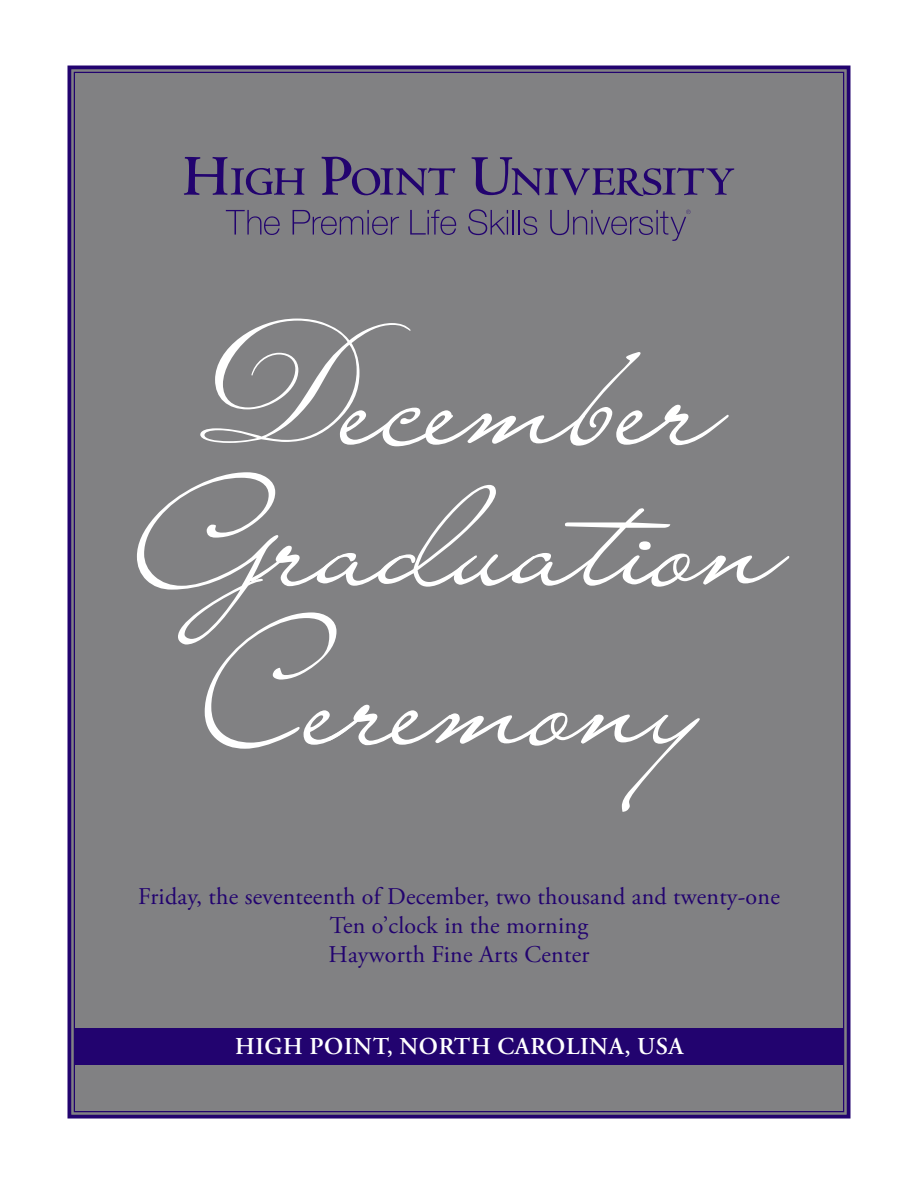
<style>
.page{position:relative;width:918px;height:1188px;background:#fff}
.page>*{position:absolute;margin:0;border:0;box-sizing:border-box;transform-origin:0 0}
.t1{font:160.5px/141px "Lainie Day SH";color:#fff;text-align:center}
.t2{font:600 24.15px "Adobe Garamond Pro";letter-spacing:.025em;color:#fff}
.t3{font:24px "Adobe Garamond Pro";letter-spacing:.01em;color:#22036f}
.s1{font-family:"Champignon"}
</style>
<div class="page">
<div style="left:67px;top:65px;width:784px;height:1054px;background:#818183"></div>
<div style="left:75px;top:1028px;width:769px;height:37px;background:#22036f"></div>
<svg style="left:184px;top:157px;width:120px;height:38px"></svg>
<svg style="left:322px;top:157px;width:134px;height:38px"></svg>
<svg style="left:472px;top:157px;width:262px;height:39px"></svg>
<svg style="left:226px;top:210px;width:54px;height:25px"></svg>
<svg style="left:293px;top:210px;width:106px;height:25px"></svg>
<svg style="left:410px;top:210px;width:46px;height:25px"></svg>
<svg style="left:468px;top:209px;width:46px;height:26px"></svg>
<hr style="left:518px;top:210px;width:2px;height:25px;background:#22036f">
<svg style="left:523px;top:216px;width:14px;height:19px"></svg>
<svg style="left:550px;top:210px;width:141px;height:31px"></svg>
<p class="t1" style="left:136px;top:314px;width:648px"><span class="s1">D</span>ecember<br>Graduation</p>
<p class="t1" style="left:202px;top:614px;width:517px">Ceremony</p>
<p class="t3" style="left:138px;top:882px;width:643px">Friday, the seventeenth of December, two thousand and twenty-one</p>
<p class="t3" style="left:330px;top:911px;width:260px">Ten o’clock in the morning</p>
<p class="t3" style="left:329px;top:940px;width:262px">Hayworth Fine Arts Center</p>
<p class="t2" style="left:235px;top:1033px;width:450px">HIGH POINT, NORTH CAROLINA, USA</p>
</div>
